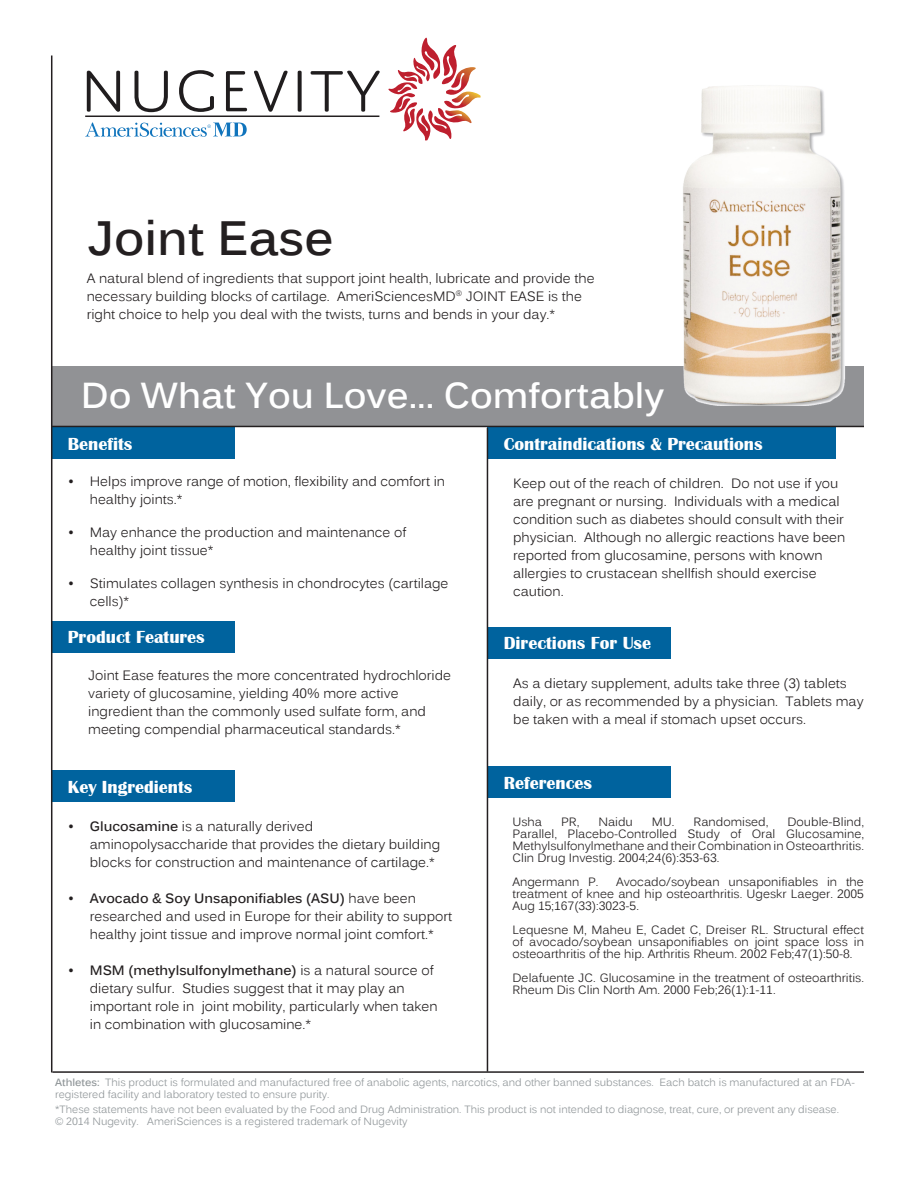
<style>
.page{position:relative;width:918px;height:1188px;background:#fff}
.page>*{position:absolute;margin:0;border:0;box-sizing:border-box;transform-origin:0 0}
.t1{font:700 48px "Kalinga";color:#231f20}
.t2{font:700 36px "Kalinga";color:#fff}
.t3{font:700 18px "Britannic";color:#fff}
.t4{font:13.5px/18px "Kalinga";color:#231f20}
.t5{font:12px/12px "Kalinga";color:#231f20;text-align:justify}
.t6{font:10.5px/12.6px "Kalinga";color:#8f9598}
.s1{font-weight:700}
</style>
<div class="page">
<div style="left:52px;top:366px;width:812px;height:60px;background:#919295"></div>
<hr style="left:85px;top:116px;width:294px;height:1px;background:#231f20">
<div style="left:52px;top:428px;width:183px;height:31px;background:#00639e"></div>
<div style="left:52px;top:621px;width:183px;height:32px;background:#00639e"></div>
<div style="left:52px;top:771px;width:183px;height:31px;background:#00639e"></div>
<div style="left:488px;top:428px;width:348px;height:31px;background:#00639e"></div>
<div style="left:488px;top:767px;width:183px;height:31px;background:#00639e"></div>
<div style="left:488px;top:627px;width:183px;height:32px;background:#00639e"></div>
<hr style="left:51px;top:56px;width:1px;height:1016px;background:#231f20">
<hr style="left:487px;top:428px;width:1px;height:644px;background:#231f20">
<hr style="left:52px;top:1071px;width:812px;height:2px;background:#231f20">
<img style="left:683px;top:85px;width:162px;height:321px">
<svg style="left:85px;top:123px;width:162px;height:14px"></svg>
<svg style="left:87px;top:71px;width:33px;height:41px"></svg>
<svg style="left:135px;top:71px;width:33px;height:41px"></svg>
<svg style="left:179px;top:70px;width:35px;height:42px"></svg>
<svg style="left:226px;top:71px;width:21px;height:40px"></svg>
<svg style="left:254px;top:71px;width:34px;height:41px"></svg>
<svg style="left:298px;top:71px;width:4px;height:41px"></svg>
<svg style="left:311px;top:38px;width:170px;height:102px"></svg>
<hr style="left:52px;top:426px;width:812px;height:1px;background:#231f20">
<p class="t1" style="left:87px;top:207px;width:248px">Joint Ease</p>
<p class="t4" style="left:87px;top:270px;width:509px">A natural blend of ingredients that support joint health, lubricate and provide the necessary building blocks of cartilage. AmeriSciencesMD<sup>®</sup> JOINT EASE is the right choice to help you deal with the twists, turns and bends in your day.*</p>
<p class="t2" style="left:81px;top:372px;width:585px">Do What You Love... Comfortably</p>
<p class="t3" style="left:68px;top:433px;width:66px">Benefits</p>
<p class="t4" style="left:90px;top:474px;width:357px;text-indent:-22px">• Helps improve range of motion, flexibility and comfort in healthy joints.*</p>
<p class="t4" style="left:90px;top:525px;width:318px;text-indent:-22px">• May enhance the production and maintenance of healthy joint tissue*</p>
<p class="t4" style="left:90px;top:576px;width:360px;text-indent:-22px">• Stimulates collagen synthesis in chondrocytes (cartilage cells)*</p>
<p class="t3" style="left:68px;top:627px;width:138px">Product Features</p>
<p class="t4" style="left:88px;top:668px;width:364px">Joint Ease features the more concentrated hydrochloride variety of glucosamine, yielding 40% more active ingredient than the commonly used sulfate form, and meeting compendial pharmaceutical standards.*</p>
<p class="t3" style="left:68px;top:776px;width:126px">Key Ingredients</p>
<p class="t4" style="left:90px;top:818px;width:352px;text-indent:-22px">• <span class="s1">Glucosamine</span> is a naturally derived aminopolysaccharide that provides the dietary building blocks for construction and maintenance of cartilage.*</p>
<p class="t4" style="left:90px;top:890px;width:364px;text-indent:-22px">• <span class="s1">Avocado &amp; Soy Unsaponifiables (ASU)</span> have been researched and used in Europe for their ability to support</p>
<p class="t4" style="left:90px;top:926px;width:345px">healthy joint tissue and improve normal joint comfort.*</p>
<p class="t4" style="left:90px;top:962px;width:349px;text-indent:-22px">• <span class="s1">MSM (methylsulfonylmethane)</span> is a natural source of dietary sulfur. Studies suggest that it may play an important role in joint mobility, particularly when taken in combination with glucosamine.*</p>
<p class="t3" style="left:504px;top:433px;width:260px">Contraindications &amp; Precautions</p>
<p class="t4" style="left:513px;top:475px;width:334px">Keep out of the reach of children. Do not use if you are pregnant or nursing. Individuals with a medical condition such as diabetes should consult with their physician. Although no allergic reactions have been reported from glucosamine, persons with known allergies to crustacean shellfish should exercise caution.</p>
<p class="t3" style="left:504px;top:633px;width:149px">Directions For Use</p>
<p class="t4" style="left:513px;top:675px;width:352px">As a dietary supplement, adults take three (3) tablets daily, or as recommended by a physician. Tablets may be taken with a meal if stomach upset occurs.</p>
<p class="t3" style="left:504px;top:772px;width:90px">References</p>
<p class="t5" style="left:512px;top:816px;width:31px">Usha</p>
<p class="t5" style="left:561px;top:816px;width:20px">PR,</p>
<p class="t5" style="left:598px;top:816px;width:36px">Naidu</p>
<p class="t5" style="left:652px;top:816px;width:118px">MU. Randomised,</p>
<p class="t5" style="left:512px;top:816px;width:353px;text-indent:275px">Double-Blind, Parallel, Placebo-Controlled Study of Oral Glucosamine, Methylsulfonylmethane and their Combination in Osteoarthritis.<br>Clin Drug Investig. 2004;24(6):353-63.</p>
<p class="t5" style="left:512px;top:876px;width:88px">Angermann P.</p>
<p class="t5" style="left:512px;top:876px;width:353px;text-indent:104px">Avocado/soybean unsaponifiables in the treatment of knee and hip osteoarthritis. Ugeskr Laeger. 2005<br>Aug 15;167(33):3023-5.</p>
<p class="t5" style="left:512px;top:924px;width:353px">Lequesne M, Maheu E, Cadet C, Dreiser RL. Structural effect of avocado/soybean unsaponifiables on joint space loss in osteoarthritis of the hip. Arthritis Rheum. 2002 Feb;47(1):50-8.</p>
<p class="t5" style="left:512px;top:972px;width:353px">Delafuente JC. Glucosamine in the treatment of osteoarthritis.<br>Rheum Dis Clin North Am. 2000 Feb;26(1):1-11.</p>
<p class="t6" style="left:55px;top:1077px;width:801px"><span class="s1">Athletes:</span> This product is formulated and manufactured free of anabolic agents, narcotics, and other banned substances. Each batch is manufactured at an FDA&shy;registered facility and laboratory tested to ensure purity.</p>
<p class="t6" style="left:55px;top:1104px;width:785px">*These statements have not been evaluated by the Food and Drug Administration. This product is not intended to diagnose, treat, cure, or prevent any disease. © 2014 Nugevity. AmeriSciences is a registered trademark of Nugevity</p>
</div>
